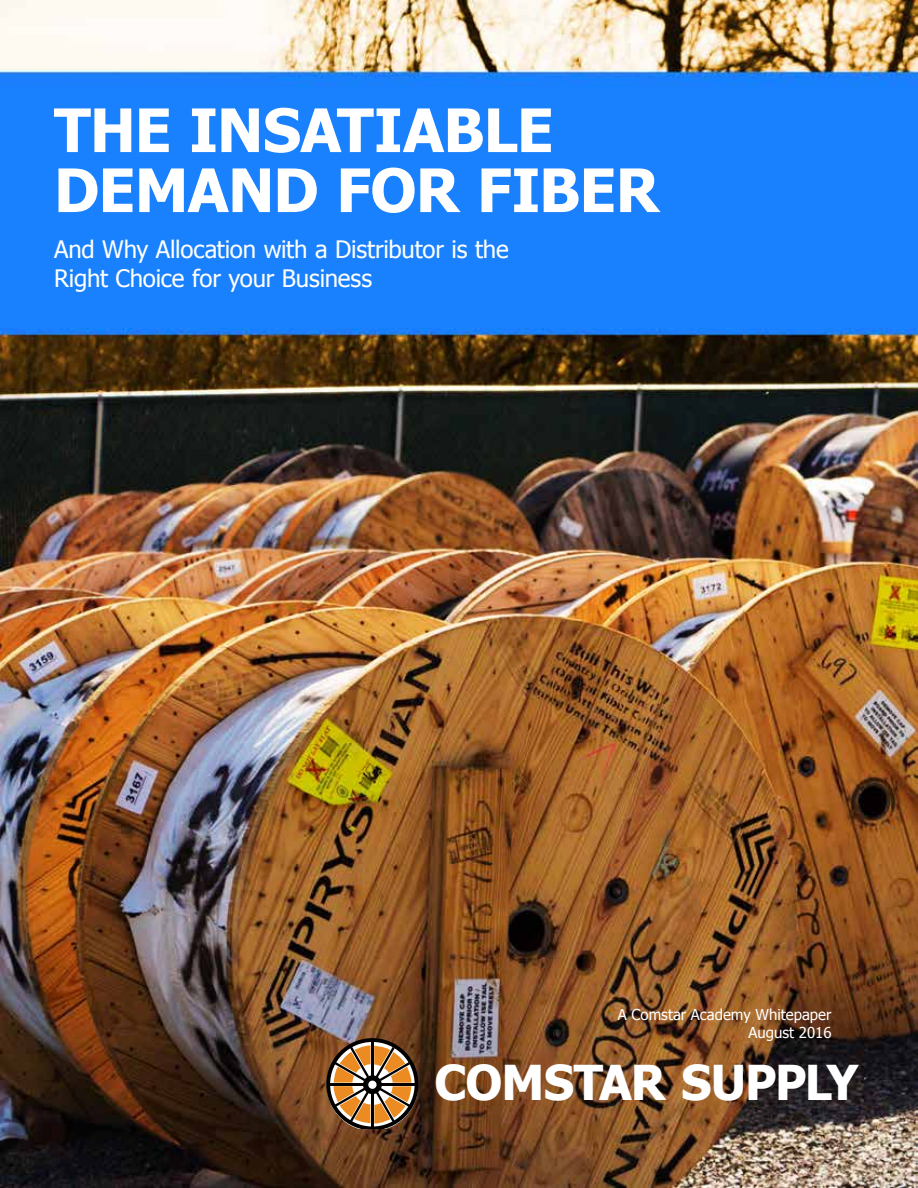
<style>
.page{position:relative;width:918px;height:1188px;background:#fff}
.page>*{position:absolute;margin:0;border:0;box-sizing:border-box;transform-origin:0 0}
.t1{font:700 60px/60px "Tahoma";letter-spacing:-.015em;color:#fff}
.t2{font:700 48px "Tahoma";letter-spacing:-.02em;color:#fff}
.t3{font:24px/28.8px "Tahoma";letter-spacing:-.01em;color:#fff}
.t4{font:15px/18px "Tahoma";color:#fff;text-align:right}
</style>
<div class="page">
<img style="left:0;top:0;width:918px;height:1188px">
<svg style="left:326px;top:1038px;width:93px;height:91px;background:#966f48"></svg>
<h1 class="t1" style="left:54px;top:98px;width:607px">THE INSATIABLE<br>DEMAND FOR FIBER</h1>
<p class="t3" style="left:54px;top:234px;width:456px">And Why Allocation with a Distributor is the<br>Right Choice for your Business</p>
<p class="t4" style="left:618px;top:1005px;width:215px">A Comstar Academy Whitepaper<br>August 2016</p>
<h2 class="t2" style="left:434px;top:1052px;width:426px">COMSTAR SUPPLY</h2>
</div>
